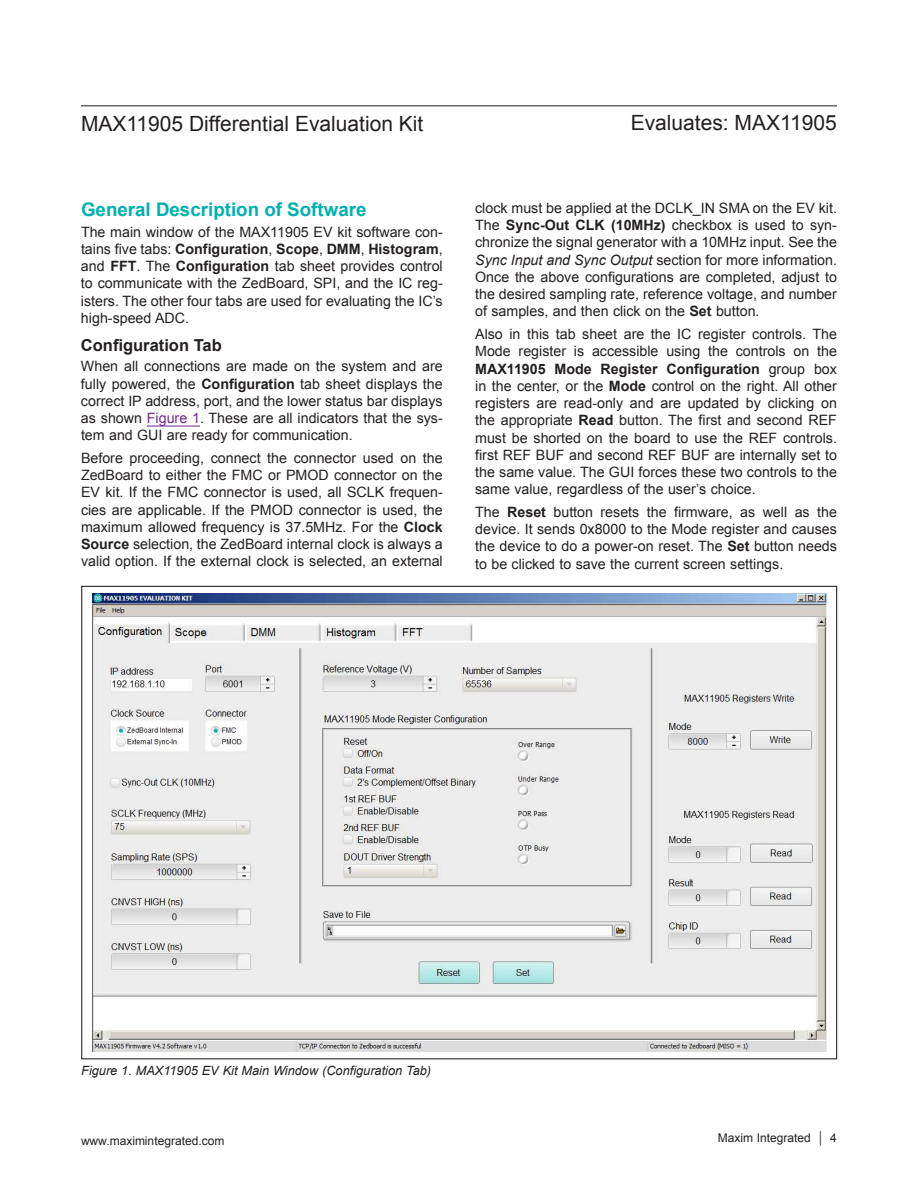
<style>
.page{position:relative;width:918px;height:1188px;background:#fff}
.page>*{position:absolute;margin:0;border:0;box-sizing:border-box;transform-origin:0 0}
.t1{font:21px "Arial";color:#231f20}
.t2{font:700 18.75px "Arial";color:#00b1b0}
.t3{font:700 16.5px "Arial";color:#231f20}
.t4{font:14.25px/17.2px "Arial";color:#231f20;text-align:justify}
.t5{font:italic 12.75px "Arial";color:#231f20}
.t6{font:12px "Arial";color:#231f20}
.s1{font-weight:700}
.s2{color:#6e298d}
.s3{font-style:italic}
</style>
<div class="page">
<hr style="left:81px;top:105px;width:756px;height:1px;background:#231f20">
<hr style="left:147px;top:426px;width:53px;height:1px;background:#6e298d">
<img style="left:92px;top:593px;width:734px;height:459px">
<h1 class="t1" style="left:81px;top:115px;width:344px">MAX11905 Differential Evaluation Kit</h1>
<h1 class="t1" style="left:631px;top:114px;width:208px">Evaluates: MAX11905</h1>
<h2 class="t2" style="left:81px;top:202px;width:287px">General Description of Software</h2>
<p class="t4" style="left:81px;top:224px;width:363px">The main window of the MAX11905 EV kit software con&shy;tains five tabs: <span class="s1">Configuration</span>, <span class="s1">Scope</span>, <span class="s1">DMM</span>, <span class="s1">Histogram</span>, and <span class="s1">FFT</span>. The <span class="s1">Configuration</span> tab sheet provides control to communicate with the ZedBoard, SPI, and the IC reg&shy;isters. The other four tabs are used for evaluating the IC’s high-speed ADC.</p>
<p class="t3" style="left:81px;top:334px;width:142px">Configuration Tab</p>
<p class="t4" style="left:81px;top:359px;width:363px">When all connections are made on the system and are fully powered, the <span class="s1">Configuration</span> tab sheet displays the correct IP address, port, and the lower status bar displays as shown <span class="s2">Figure 1</span>. These are all indicators that the sys&shy;tem and GUI are ready for communication.</p>
<p class="t4" style="left:81px;top:451px;width:363px">Before proceeding, connect the connector used on the ZedBoard to either the FMC or PMOD connector on the EV kit. If the FMC connector is used, all SCLK frequen&shy;cies are applicable. If the PMOD connector is used, the maximum allowed frequency is 37.5MHz. For the <span class="s1">Clock Source</span> selection, the ZedBoard internal clock is always a valid option. If the external clock is selected, an external</p>
<p class="t4" style="left:475px;top:201px;width:363px">clock must be applied at the DCLK_IN SMA on the EV kit.<br>The <span class="s1">Sync-Out CLK (10MHz)</span> checkbox is used to syn&shy;chronize the signal generator with a 10MHz input. See the <span class="s3">Sync Input and Sync Output</span> section for more information.<br>Once the above configurations are completed, adjust to the desired sampling rate, reference voltage, and number of samples, and then click on the <span class="s1">Set</span> button.</p>
<p class="t4" style="left:475px;top:327px;width:363px">Also in this tab sheet are the IC register controls. The Mode register is accessible using the controls on the <span class="s1">MAX11905 Mode Register Configuration</span> group box in the center, or the <span class="s1">Mode</span> control on the right. All other registers are read-only and are updated by clicking on the appropriate <span class="s1">Read</span> button. The first and second REF must be shorted on the board to use the REF controls. first REF BUF and second REF BUF are internally set to the same value. The GUI forces these two controls to the same value, regardless of the user’s choice.</p>
<p class="t4" style="left:475px;top:505px;width:363px">The <span class="s1">Reset</span> button resets the firmware, as well as the device. It sends 0x8000 to the Mode register and causes the device to do a power-on reset. The <span class="s1">Set</span> button needs to be clicked to save the current screen settings.</p>
<p class="t5" style="left:81px;top:1066px;width:351px">Figure 1. MAX11905 EV Kit Main Window (Configuration Tab)</p>
<p class="t6" style="left:81px;top:1136px;width:145px">www.maximintegrated.com</p>
<p class="t6" style="left:718px;top:1133px;width:121px">Maxim Integrated │ 4</p>
</div>
